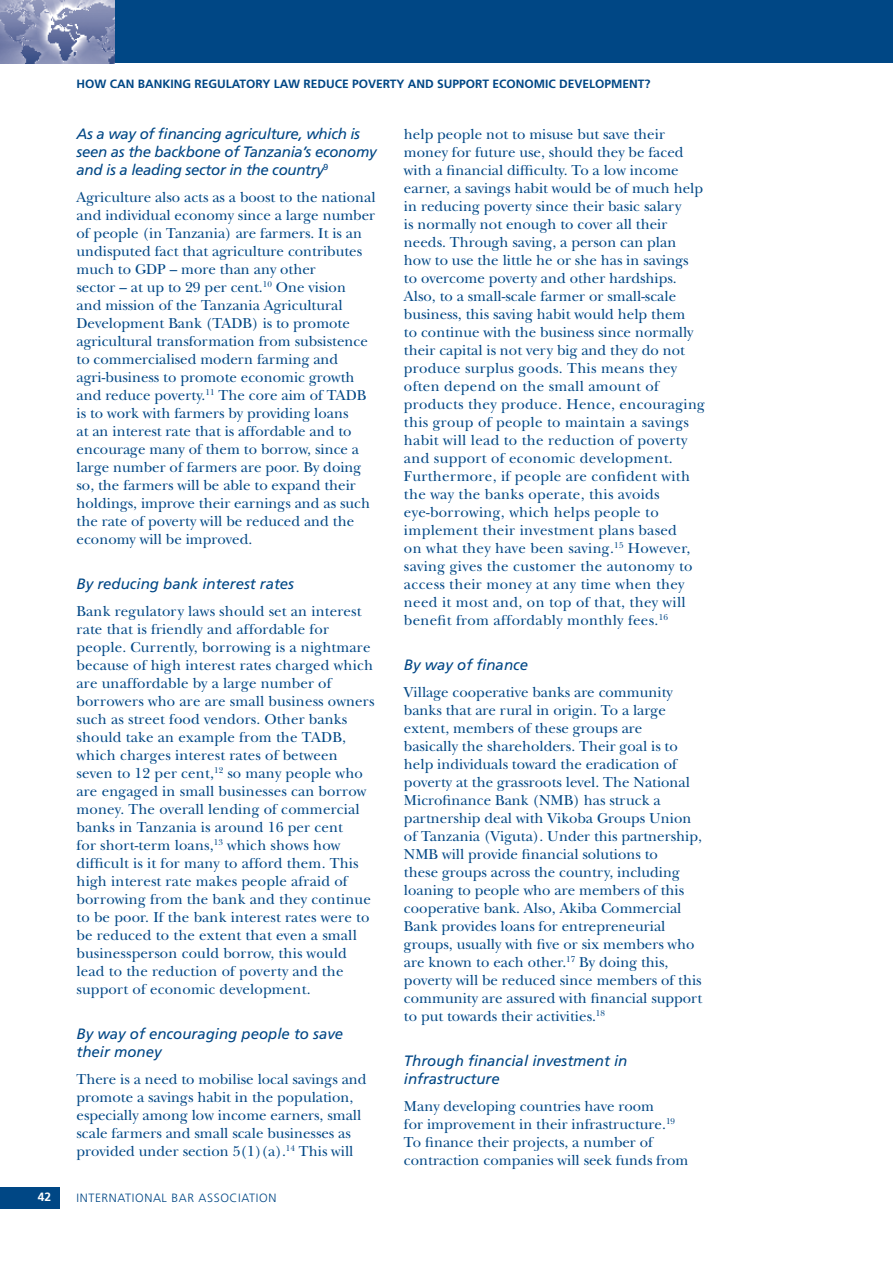
<style>
.page{position:relative;width:893px;height:1263px;background:#fff}
.page>*{position:absolute;margin:0;border:0;box-sizing:border-box;transform-origin:0 0}
.t1{font:15px/18px "New Baskerville";color:#004785}
.t2{font:15px/18px "New Baskerville";letter-spacing:.02em;color:#004785}
.t3{font:italic 15px/18px "Frutiger";color:#004785}
.t4{font:italic 15px/18px "Frutiger";letter-spacing:-.02em;color:#004785}
.t5{font:700 12px "Frutiger";color:#004785}
.t6{font:300 12px "Frutiger";letter-spacing:.05em;color:#004785}
.t7{font:700 12px "Frutiger";color:#fff}
</style>
<div class="page">
<div style="left:0;top:1187px;width:60px;height:21px;background:#004785"></div>
<div style="left:0;top:0;width:893px;height:63px;background:#004785"></div>
<img style="left:0;top:0;width:115px;height:63px">
<p class="t5" style="left:77px;top:77px;width:575px">HOW CAN BANKING REGULATORY LAW REDUCE POVERTY AND SUPPORT ECONOMIC DEVELOPMENT?</p>
<p class="t4" style="left:77px;top:125px;width:302px">As a way of financing agriculture, which is seen as the backbone of Tanzania’s economy and is a leading sector in the country<sup>9</sup></p>
<p class="t1" style="left:77px;top:188px;width:301px">Agriculture also acts as a boost to the national and individual economy since a large number of people (in Tanzania) are farmers. It is an undisputed fact that agriculture contributes much to GDP – more than any other<br>sector – at up to 29 per cent.<sup>10</sup> One vision<br>and mission of the Tanzania Agricultural Development Bank (TADB) is to promote agricultural transformation from subsistence to commercialised modern farming and agri-business to promote economic growth and reduce poverty.<sup>11</sup> The core aim of TADB is to work with farmers by providing loans<br>at an interest rate that is affordable and to encourage many of them to borrow, since a large number of farmers are poor. By doing so, the farmers will be able to expand their holdings, improve their earnings and as such the rate of poverty will be reduced and the economy will be improved.</p>
<p class="t3" style="left:77px;top:575px;width:219px">By reducing bank interest rates</p>
<p class="t1" style="left:77px;top:602px;width:299px">Bank regulatory laws should set an interest rate that is friendly and affordable for people. Currently, borrowing is a nightmare because of high interest rates charged which are unaffordable by a large number of borrowers who are are small business owners such as street food vendors. Other banks should take an example from the TADB, which charges interest rates of between seven to 12 per cent,<sup>12</sup> so many people who are engaged in small businesses can borrow money. The overall lending of commercial banks in Tanzania is around 16 per cent<br>for short-term loans,<sup>13</sup> which shows how difficult is it for many to afford them. This high interest rate makes people afraid of borrowing from the bank and they continue to be poor. If the bank interest rates were to be reduced to the extent that even a small businessperson could borrow, this would lead to the reduction of poverty and the support of economic development.</p>
<p class="t3" style="left:77px;top:1024px;width:268px">By way of encouraging people to save their money</p>
<p class="t1" style="left:77px;top:1070px;width:292px">There is a need to mobilise local savings and promote a savings habit in the population, especially among low income earners, small scale farmers and small scale businesses as provided under section 5(1)(a).<sup>14</sup> This will</p>
<p class="t2" style="left:404px;top:125px;width:303px">help people not to misuse but save their money for future use, should they be faced with a financial difficulty. To a low income earner, a savings habit would be of much help in reducing poverty since their basic salary<br>is normally not enough to cover all their needs. Through saving, a person can plan how to use the little he or she has in savings to overcome poverty and other hardships.<br>Also, to a small-scale farmer or small-scale business, this saving habit would help them<br>to continue with the business since normally their capital is not very big and they do not produce surplus goods. This means they often depend on the small amount of products they produce. Hence, encouraging this group of people to maintain a savings habit will lead to the reduction of poverty and support of economic development.<br>Furthermore, if people are confident with the way the banks operate, this avoids eye-borrowing, which helps people to implement their investment plans based<br>on what they have been saving.<sup>15</sup> However, saving gives the customer the autonomy to access their money at any time when they need it most and, on top of that, they will benefit from affordably monthly fees.<sup>16</sup></p>
<p class="t3" style="left:404px;top:656px;width:126px">By way of finance</p>
<p class="t1" style="left:404px;top:683px;width:300px">Village cooperative banks are community banks that are rural in origin. To a large extent, members of these groups are<br>basically the shareholders. Their goal is to help individuals toward the eradication of poverty at the grassroots level. The National Microfinance Bank (NMB) has struck a partnership deal with Vikoba Groups Union of Tanzania (Viguta). Under this partnership, NMB will provide financial solutions to<br>these groups across the country, including loaning to people who are members of this cooperative bank. Also, Akiba Commercial Bank provides loans for entrepreneurial groups, usually with five or six members who are known to each other.<sup>17</sup> By doing this, poverty will be reduced since members of this community are assured with financial support to put towards their activities.<sup>18</sup></p>
<p class="t3" style="left:404px;top:1051px;width:225px">Through financial investment in infrastructure</p>
<p class="t1" style="left:404px;top:1097px;width:286px">Many developing countries have room<br>for improvement in their infrastructure.<sup>19<br></sup>To finance their projects, a number of contraction companies will seek funds from</p>
<p class="t7" style="left:38px;top:1189px;width:15px">42</p>
<p class="t6" style="left:77px;top:1191px;width:201px">INTERNATIONAL BAR ASSOCIATION</p>
</div>
